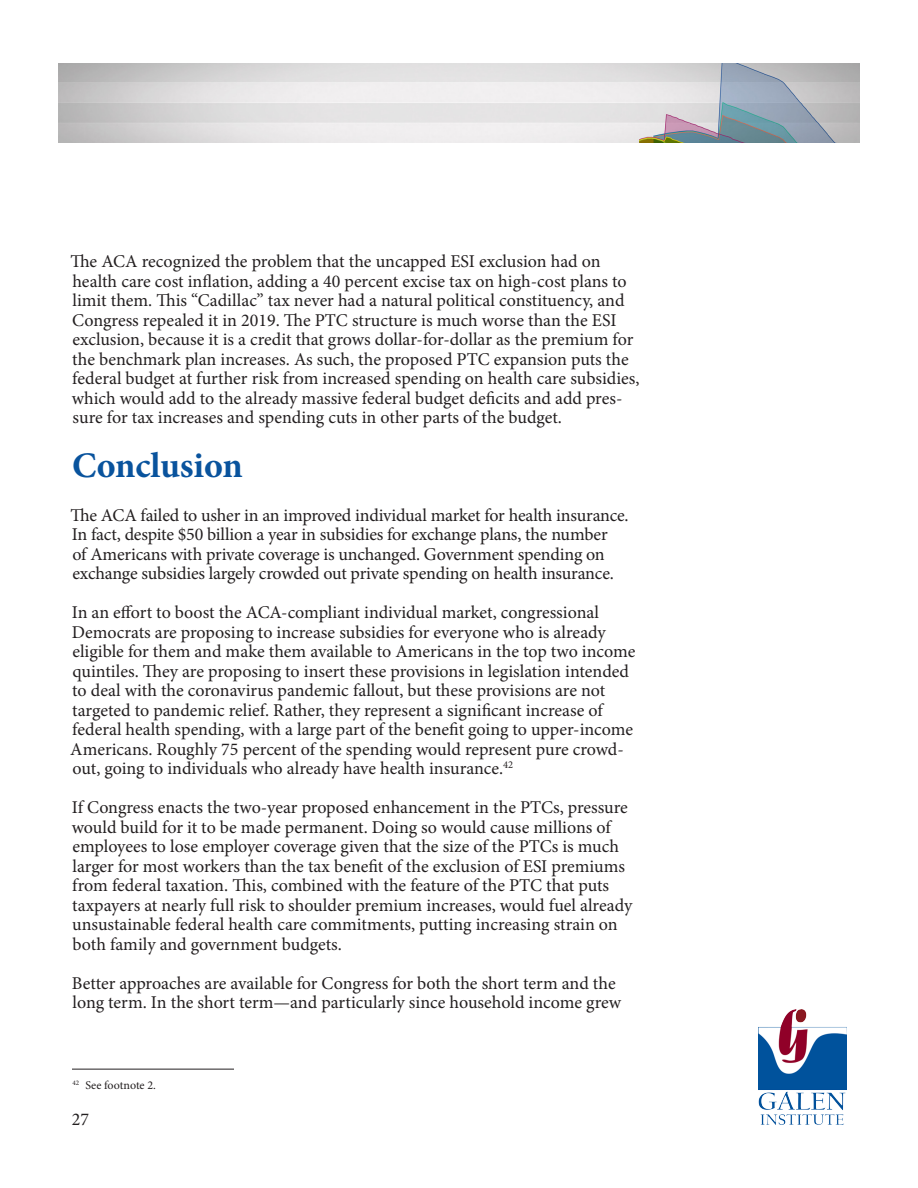
<style>
.page{position:relative;width:918px;height:1188px;background:#fff}
.page>*{position:absolute;margin:0;border:0;box-sizing:border-box;transform-origin:0 0}
.Body_Text___H1{font:700 36px "Minion Pro";color:#09539d}
.Body_Text___BODY{font:18px/19.5px "Minion Pro";letter-spacing:-.005em;color:#231f20}
.Endnote_First{font:12px "Minion Pro";letter-spacing:-.005em;color:#231f20}
</style>
<div class="page">
<img style="left:58px;top:63px;width:802px;height:79px">
<img style="left:758px;top:1009px;width:88px;height:116px">
<hr style="left:72px;top:1069px;width:162px;height:1px;background:#231f20">
<p class="Body_Text___BODY" style="left:70px;top:252px;width:571px">The ACA recognized the problem that the uncapped ESI exclusion had on health care cost inflation, adding a 40 percent excise tax on high-cost plans to limit them. This “Cadillac” tax never had a natural political constituency, and Congress repealed it in 2019. The PTC structure is much worse than the ESI exclusion, because it is a credit that grows dollar-for-dollar as the premium for the benchmark plan increases. As such, the proposed PTC expansion puts the federal budget at further risk from increased spending on health care subsidies, which would add to the already massive federal budget deficits and add pres&shy;sure for tax increases and spending cuts in other parts of the budget.</p>
<p class="Body_Text___H1" style="left:72px;top:440px;width:172px">Conclusion</p>
<p class="Body_Text___BODY" style="left:70px;top:505px;width:560px">The ACA failed to usher in an improved individual market for health insurance.<br>In fact, despite $50 billion a year in subsidies for exchange plans, the number<br>of Americans with private coverage is unchanged. Government spending on exchange subsidies largely crowded out private spending on health insurance.</p>
<p class="Body_Text___BODY" style="left:70px;top:603px;width:567px">In an effort to boost the ACA-compliant individual market, congressional Democrats are proposing to increase subsidies for everyone who is already eligible for them and make them available to Americans in the top two income quintiles. They are proposing to insert these provisions in legislation intended to deal with the coronavirus pandemic fallout, but these provisions are not targeted to pandemic relief. Rather, they represent a significant increase of federal health spending, with a large part of the benefit going to upper-income Americans. Roughly 75 percent of the spending would represent pure crowd&shy;out, going to individuals who already have health insurance.<sup>42</sup></p>
<p class="Body_Text___BODY" style="left:72px;top:798px;width:562px">If Congress enacts the two-year proposed enhancement in the PTCs, pressure would build for it to be made permanent. Doing so would cause millions of employees to lose employer coverage given that the size of the PTCs is much larger for most workers than the tax benefit of the exclusion of ESI premiums from federal taxation. This, combined with the feature of the PTC that puts taxpayers at nearly full risk to shoulder premium increases, would fuel already unsustainable federal health care commitments, putting increasing strain on both family and government budgets.</p>
<p class="Body_Text___BODY" style="left:72px;top:973px;width:551px">Better approaches are available for Congress for both the short term and the long term. In the short term—and particularly since household income grew</p>
<p class="Endnote_First" style="left:73px;top:1077px;width:85px"><sup>42</sup> See footnote 2.</p>
<p class="Body_Text___BODY" style="left:72px;top:1110px;width:19px">27</p>
</div>
